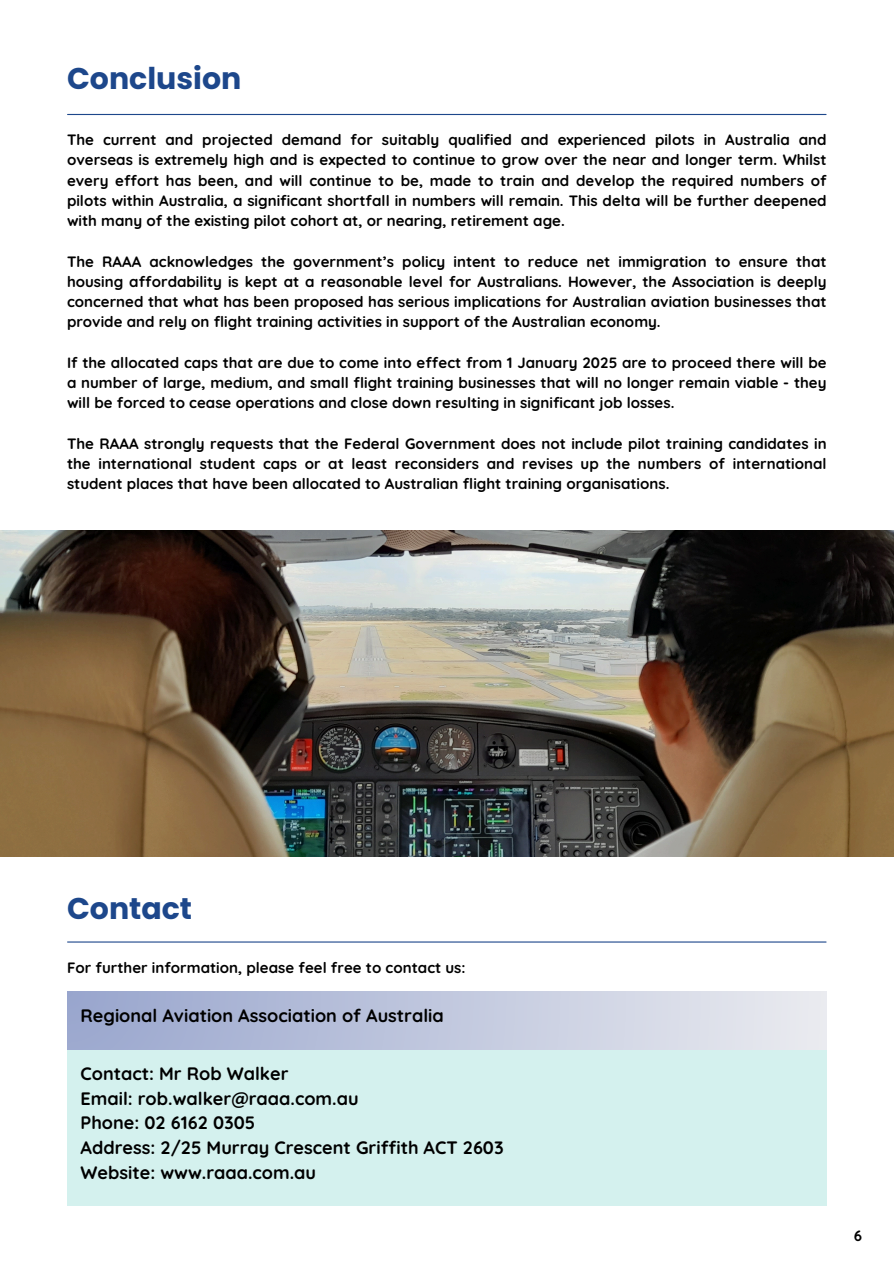
<style>
.page{position:relative;width:894px;height:1264px;background:#fff}
.page>*{position:absolute;margin:0;border:0;box-sizing:border-box;transform-origin:0 0}
.t1{font:700 30px "Poppins";color:#1d478b}
.t2{font:700 18px "Quicksand";color:#000}
.t3{font:700 15px/20.2px "Quicksand";color:#000;text-align:justify}
</style>
<div class="page">
<div style="left:67px;top:1048px;width:759px;height:157px;background:#d4f1ee"></div>
<div style="left:67px;top:991px;width:759px;height:58px;background:linear-gradient(to right,#99a6cd,#eaebef)"></div>
<hr style="left:68px;top:941px;width:757px;height:1px;background:#1d478b">
<img style="left:0;top:530px;width:893px;height:326px">
<hr style="left:68px;top:114px;width:757px;height:1px;background:#1d478b">
<p class="t1" style="left:67px;top:57px;width:176px">Conclusion</p>
<p class="t3" style="left:67px;top:129px;width:760px">The current and projected demand for suitably qualified and experienced pilots in Australia and overseas is extremely high and is expected to continue to grow over the near and longer term. Whilst every effort has been, and will continue to be, made to train and develop the required numbers of pilots within Australia, a significant shortfall in numbers will remain. This delta will be further deepened with many of the existing pilot cohort at, or nearing, retirement age.</p>
<p class="t3" style="left:67px;top:251px;width:760px">The RAAA acknowledges the government’s policy intent to reduce net immigration to ensure that housing affordability is kept at a reasonable level for Australians. However, the Association is deeply concerned that what has been proposed has serious implications for Australian aviation businesses that provide and rely on flight training activities in support of the Australian economy.</p>
<p class="t3" style="left:67px;top:352px;width:760px">If the allocated caps that are due to come into effect from 1 January 2025 are to proceed there will be a number of large, medium, and small flight training businesses that will no longer remain viable - they will be forced to cease operations and close down resulting in significant job losses.</p>
<p class="t3" style="left:67px;top:433px;width:760px">The RAAA strongly requests that the Federal Government does not include pilot training candidates in the international student caps or at least reconsiders and revises up the numbers of international student places that have been allocated to Australian flight training organisations.</p>
<p class="t1" style="left:67px;top:887px;width:127px">Contact</p>
<p class="t3" style="left:67px;top:956px;width:400px">For further information, please feel free to contact us:</p>
<h1 class="t2" style="left:80px;top:1004px;width:365px">Regional Aviation Association of Australia</h1>
<p class="t2" style="left:80px;top:1061px;width:209px">Contact: Mr Rob Walker</p>
<p class="t2" style="left:80px;top:1086px;width:279px">Email: rob.walker@raaa.com.au</p>
<p class="t2" style="left:80px;top:1111px;width:176px">Phone: 02 6162 0305</p>
<p class="t2" style="left:80px;top:1136px;width:424px">Address: 2/25 Murray Crescent Griffith ACT 2603</p>
<p class="t2" style="left:80px;top:1160px;width:237px">Website: www.raaa.com.au</p>
<p class="t3" style="left:853px;top:1224px;width:10px">6</p>
</div>
